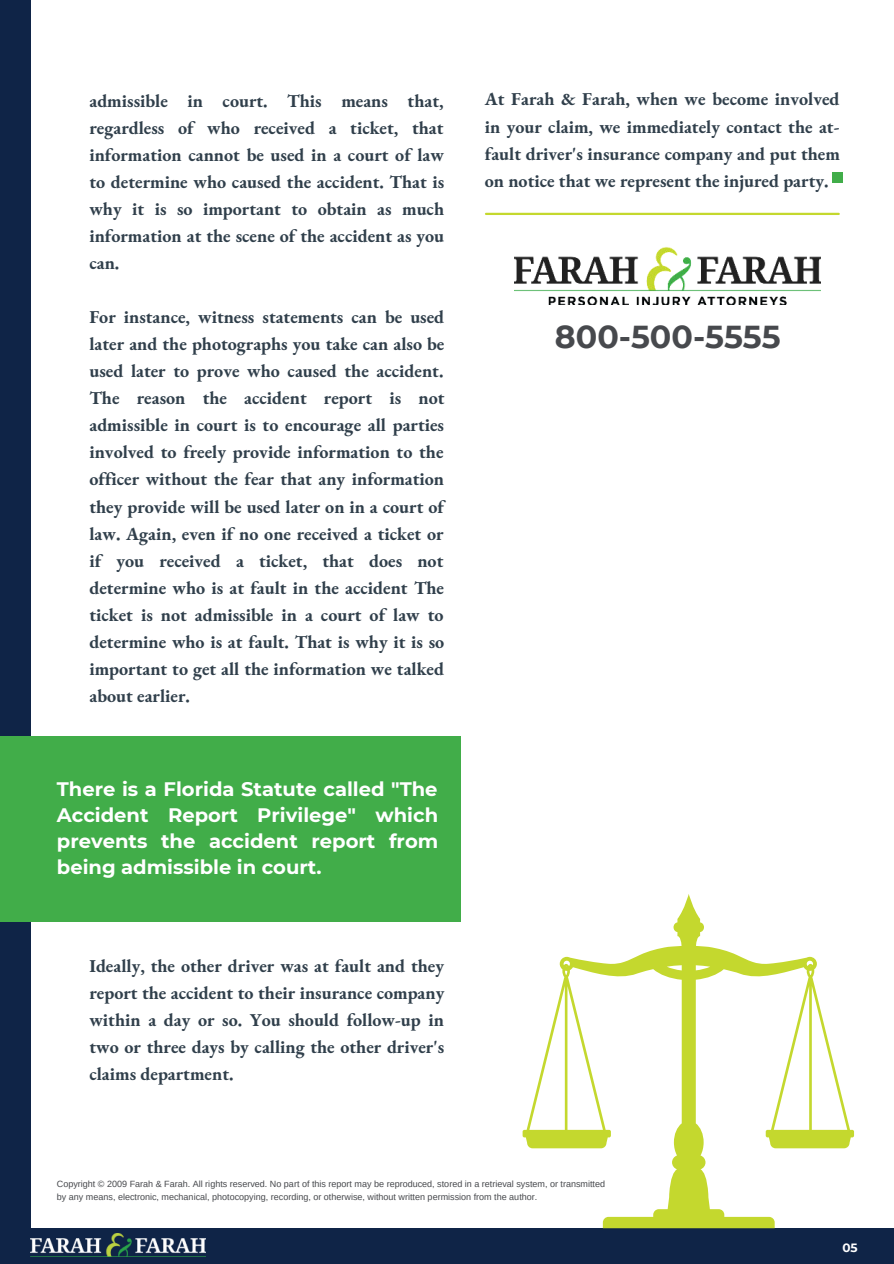
<style>
.page{position:relative;width:894px;height:1264px;background:#fff}
.page>*{position:absolute;margin:0;border:0;box-sizing:border-box;transform-origin:0 0}
.t1{font:700 31.65px "Montserrat";color:#47494d}
.t2{font:700 19.5px/26.1px "Montserrat";color:#fff;text-align:justify}
.t3{font:700 18px/27px "EB Garamond";color:#303f4b;text-align:justify}
.t4{font:700 12px "Montserrat";color:#fff}
.t5{font:9px/12.5px "Arimo";color:#47494d}
</style>
<div class="page">
<div style="left:0;top:1228px;width:893px;height:35px;background:#0f2447"></div>
<div style="left:0;top:0;width:31px;height:1263px;background:#0f2447"></div>
<div style="left:832px;top:172px;width:10px;height:11px;background:#41ad49"></div>
<div style="left:0;top:736px;width:460px;height:185px;background:#41ad49"></div>
<img style="left:31px;top:1233px;width:174px;height:23px">
<svg style="left:522px;top:894px;width:331px;height:334px"></svg>
<hr style="left:486px;top:213px;width:352px;height:2px;background:#c4d82e">
<img style="left:514px;top:247px;width:306px;height:57px">
<p class="t3" style="left:89px;top:87px;width:356px">admissible in court. This means that, regardless of who received a ticket, that information cannot be used in a court of law to determine who caused the accident. That is why it is so important to obtain as much information at the scene of the accident as you can.</p>
<p class="t3" style="left:89px;top:303px;width:356px">For instance, witness statements can be used later and the photographs you take can also be used later to prove who caused the accident.<br>The reason the accident report is not admissible in court is to encourage all parties involved to freely provide information to the officer without the fear that any information they provide will be used later on in a court of law. Again, even if no one received a ticket or if you received a ticket, that does not determine who is at fault in the accident The ticket is not admissible in a court of law to determine who is at fault. That is why it is so important to get all the information we talked about earlier.</p>
<p class="t2" style="left:57px;top:775px;width:383px">There is a Florida Statute called "The Accident Report Privilege" which prevents the accident report from being admissible in court.</p>
<p class="t3" style="left:89px;top:952px;width:356px">Ideally, the other driver was at fault and they report the accident to their insurance company within a day or so. You should follow-up in two or three days by calling the other driver's claims department.</p>
<p class="t3" style="left:484px;top:86px;width:356px">At Farah &amp; Farah, when we become involved in your claim, we immediately contact the at&shy;fault driver's insurance company and put them on notice that we represent the injured party.</p>
<h1 class="t1" style="left:554px;top:314px;width:227px">800-500-5555</h1>
<p class="t5" style="left:57px;top:1178px;width:549px">Copyright © 2009 Farah &amp; Farah. All rights reserved. No part of this report may be reproduced, stored in a retrieval system, or transmitted by any means, electronic, mechanical, photocopying, recording, or otherwise, without written permission from the author.</p>
<p class="t4" style="left:842px;top:1238px;width:17px">05</p>
</div>
